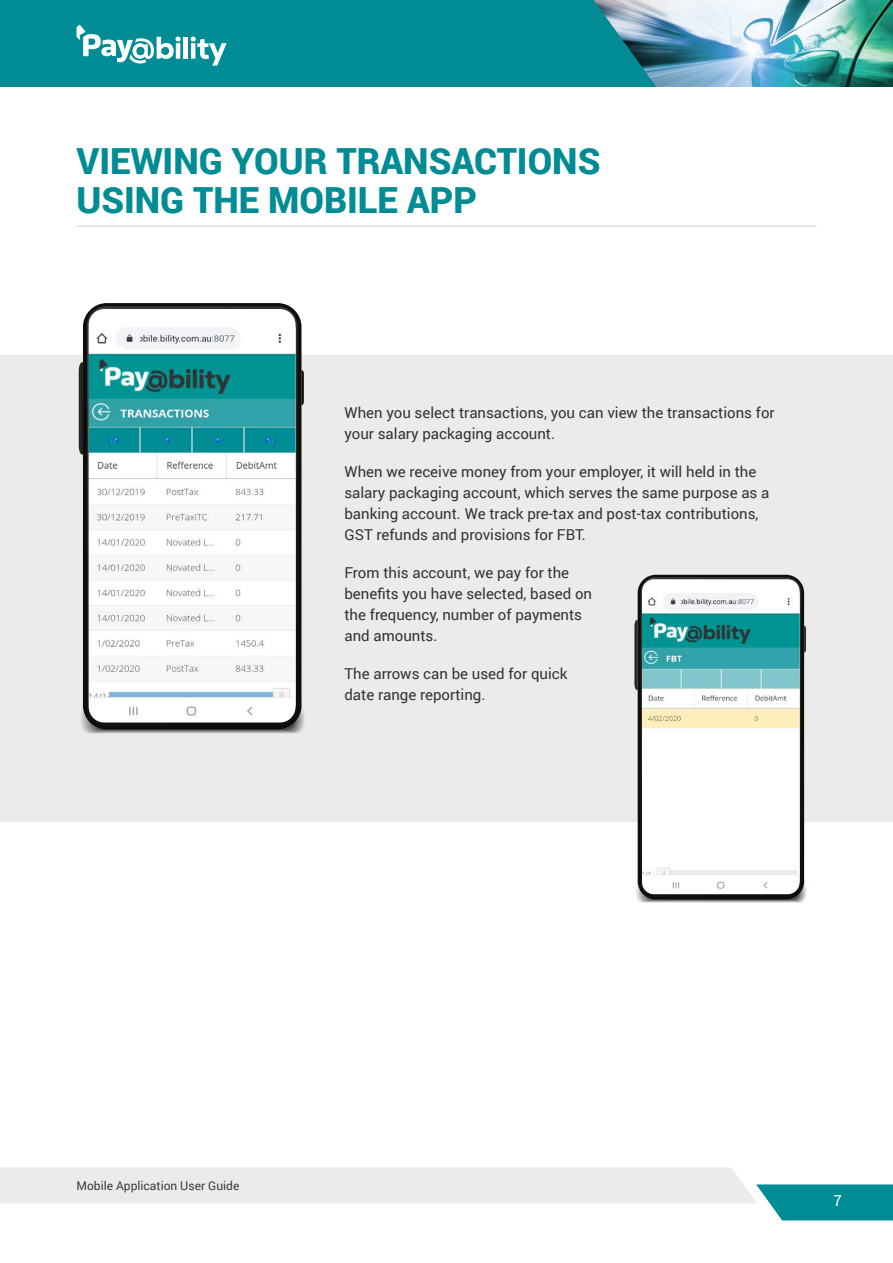
<style>
.page{position:relative;width:893px;height:1263px;background:#fff}
.page>*{position:absolute;margin:0;border:0;box-sizing:border-box;transform-origin:0 0}
.Page_Heads{font:900 36px/38.8px "Roboto";color:#008c94}
.Body{font:15px/21px "Roboto";color:#333}
.t1{font:15px "Roboto";color:#fff}
.t2{font:12px "Roboto";color:#3b3b38}
</style>
<div class="page">
<img style="left:662px;top:0;width:231px;height:87px">
<div style="left:0;top:0;width:662px;height:87px;background:#008c94"></div>
<svg style="left:0;top:1167px;width:893px;height:53px"></svg>
<div style="left:183px;top:37px;width:5px;height:22px;background:#fff"></div>
<svg style="left:191px;top:36px;width:36px;height:30px"></svg>
<svg style="left:77px;top:25px;width:104px;height:39px"></svg>
<div style="left:0;top:355px;width:893px;height:466px;background:#ebebeb"></div>
<hr style="left:77px;top:225px;width:739px;height:2px;background:#e0e0e0">
<svg style="left:81px;top:684px;width:224px;height:50px"></svg>
<div style="left:83px;top:303px;width:218px;height:426px;background:#0f0e0a;border-radius:24px"></div>
<svg style="left:87px;top:306px;width:210px;height:420px"></svg>
<svg style="left:79px;top:362px;width:4px;height:92px"></svg>
<svg style="left:301px;top:370px;width:3px;height:35px"></svg>
<img style="left:89px;top:309px;width:207px;height:413px">
<svg style="left:636px;top:865px;width:171px;height:38px"></svg>
<div style="left:638px;top:575px;width:166px;height:324px;background:#0f0e0a;border-radius:18px"></div>
<svg style="left:641px;top:577px;width:160px;height:320px"></svg>
<svg style="left:634px;top:620px;width:4px;height:70px"></svg>
<svg style="left:804px;top:626px;width:2px;height:26px"></svg>
<img style="left:642px;top:579px;width:158px;height:315px">
<p class="Page_Heads" style="left:77px;top:140px;width:525px">VIEWING YOUR TRANSACTIONS<br>USING THE MOBILE APP</p>
<p class="Body" style="left:344px;top:401px;width:432px">When you select transactions, you can view the transactions for your salary packaging account.</p>
<p class="Body" style="left:344px;top:460px;width:426px">When we receive money from your employer, it will held in the salary packaging account, which serves the same purpose as a banking account. We track pre-tax and post-tax contributions, GST refunds and provisions for FBT.</p>
<p class="Body" style="left:344px;top:561px;width:249px">From this account, we pay for the benefits you have selected, based on the frequency, number of payments and amounts.</p>
<p class="Body" style="left:344px;top:662px;width:225px">The arrows can be used for quick date range reporting.</p>
<p class="t2" style="left:77px;top:1178px;width:164px">Mobile Application User Guide</p>
<p class="t1" style="left:833px;top:1190px;width:10px">7</p>
</div>
